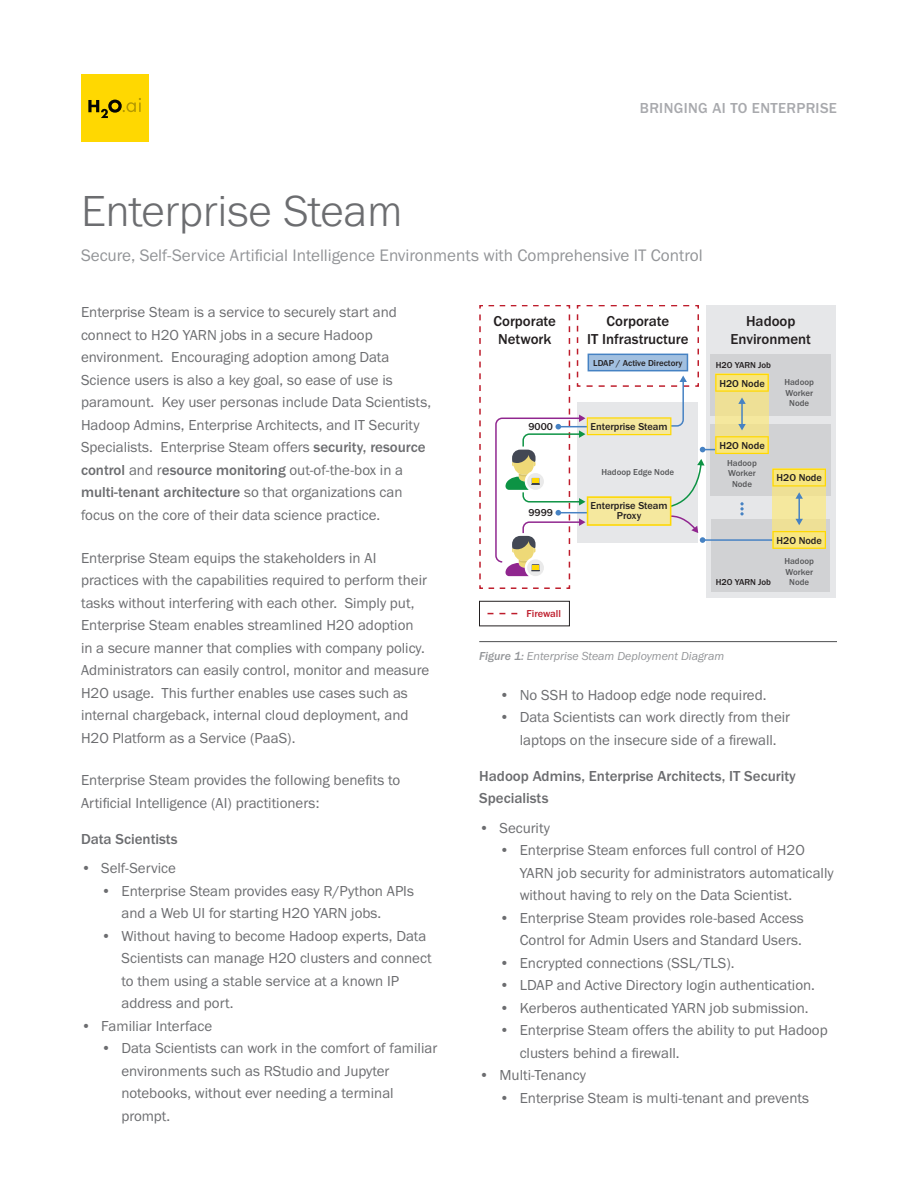
<style>
.page{position:relative;width:918px;height:1188px;background:#fff}
.page>*{position:absolute;margin:0;border:0;box-sizing:border-box;transform-origin:0 0}
.t1{font:300 45px "Franklin Gothic URW";color:#6c6d70}
.t2{font:17.25px "Franklin Gothic URW Boo";color:#939598}
.t3{font:15px/22.5px "Franklin Gothic URW Boo";color:#6c6d70}
.t4{font:500 15px/22.5px "Franklin Gothic URW";color:#6c6d70}
.t5{font:500 15px "Franklin Gothic URW";letter-spacing:.025em;color:#a8a9ad}
.t6{font:500 14.85px/17.9px "Franklin Gothic URW";color:#231f20;text-align:center}
.t7{font:12px "Franklin Gothic URW Boo Ita";color:#939598}
.t8{font:500 10.5px/10.5px "Franklin Gothic URW";color:#231f20;text-align:center}
.t9{font:500 10.5px "Franklin Gothic URW";letter-spacing:-.005em;color:#be1d2c}
.t10{font:500 9px/10.5px "Franklin Gothic URW";color:#57585a;text-align:center}
.t11{font:500 9px "Franklin Gothic URW";color:#231f20}
.s1{font-family:"Franklin Gothic URW";font-weight:500}
.s2{font-family:"Franklin Gothic URW Boo";font-weight:400}
.s3{font-family:"Franklin Gothic URW Med Ita"}
</style>
<div class="page">
<div style="left:81px;top:74px;width:67px;height:68px;background:#ffd801"></div>
<svg style="left:88px;top:98px;width:53px;height:20px"></svg>
<div style="left:706px;top:306px;width:130px;height:292px;background:#e6e7e9"></div>
<div style="left:712px;top:520px;width:118px;height:72px;background:#d1d2d4"></div>
<div style="left:710px;top:354px;width:121px;height:62px;background:#d1d2d4"></div>
<div style="left:710px;top:425px;width:121px;height:71px;background:#d1d2d4"></div>
<svg style="left:479px;top:601px;width:90px;height:25px"></svg>
<svg style="left:479px;top:305px;width:347px;height:285px"></svg>
<hr style="left:479px;top:641px;width:358px;height:1px;background:#4e4f50">
<p class="t5" style="left:640px;top:99px;width:199px">BRINGING AI TO ENTERPRISE</p>
<h1 class="t1" style="left:81px;top:183px;width:323px">Enterprise Steam</h1>
<p class="t2" style="left:81px;top:245px;width:623px">Secure, Self-Service Artificial Intelligence Environments with Comprehensive IT Control</p>
<p class="t3" style="left:81px;top:301px;width:352px">Enterprise Steam is a service to securely start and connect to H2O YARN jobs in a secure Hadoop environment. Encouraging adoption among Data Science users is also a key goal, so ease of use is paramount. Key user personas include Data Scientists, Hadoop Admins, Enterprise Architects, and IT Security Specialists. Enterprise Steam offers <span class="s1">security, resource</span></p>
<p class="t4" style="left:81px;top:458px;width:324px">control <span class="s2">and r</span>esource monitoring <span class="s2">out-of-the-box in a </span>multi-tenant architecture <span class="s2">so that organizations can</span></p>
<p class="t3" style="left:81px;top:503px;width:301px">focus on the core of their data science practice.</p>
<p class="t3" style="left:81px;top:546px;width:350px">Enterprise Steam equips the stakeholders in AI practices with the capabilities required to perform their tasks without interfering with each other. Simply put, Enterprise Steam enables streamlined H2O adoption<br>in a secure manner that complies with company policy.<br>Administrators can easily control, monitor and measure H2O usage. This further enables use cases such as internal chargeback, internal cloud deployment, and H2O Platform as a Service (PaaS).</p>
<p class="t3" style="left:81px;top:769px;width:321px">Enterprise Steam provides the following benefits to<br>Artificial Intelligence (AI) practitioners:</p>
<p class="t4" style="left:81px;top:827px;width:98px">Data Scientists</p>
<p class="t3" style="left:81px;top:856px;width:96px">• Self-Service</p>
<p class="t3" style="left:122px;top:879px;width:294px;text-indent:-20px">• Enterprise Steam provides easy R/Python APIs and a Web UI for starting H2O YARN jobs.</p>
<p class="t3" style="left:122px;top:924px;width:312px;text-indent:-20px">• Without having to become Hadoop experts, Data Scientists can manage H2O clusters and connect to them using a stable service at a known IP address and port.</p>
<p class="t3" style="left:81px;top:1014px;width:133px">• Familiar Interface</p>
<p class="t3" style="left:122px;top:1036px;width:317px;text-indent:-20px">• Data Scientists can work in the comfort of familiar environments such as RStudio and Jupyter notebooks, without ever needing a terminal prompt.</p>
<p class="t6" style="left:493px;top:312px;width:64px">Corporate<br>Network</p>
<p class="t6" style="left:587px;top:312px;width:103px">Corporate<br>IT Infrastructure</p>
<p class="t6" style="left:731px;top:312px;width:82px">Hadoop<br>Environment</p>
<p class="t8" style="left:528px;top:421px;width:26px">9000</p>
<p class="t8" style="left:528px;top:507px;width:26px">9999</p>
<p class="t11" style="left:593px;top:357px;width:91px">LDAP / Active Directory</p>
<p class="t8" style="left:591px;top:421px;width:78px">Enterprise Steam</p>
<p class="t10" style="left:601px;top:467px;width:74px">Hadoop Edge Node</p>
<p class="t8" style="left:591px;top:500px;width:78px">Enterprise Steam<br>Proxy</p>
<p class="t9" style="left:527px;top:607px;width:36px">Firewall</p>
<p class="t11" style="left:716px;top:359px;width:57px">H2O YARN Job</p>
<p class="t8" style="left:719px;top:378px;width:47px">H2O Node</p>
<p class="t8" style="left:719px;top:440px;width:47px">H2O Node</p>
<p class="t10" style="left:784px;top:377px;width:31px">Hadoop<br>Worker<br>Node</p>
<p class="t10" style="left:727px;top:457px;width:31px">Hadoop<br>Worker<br>Node</p>
<p class="t8" style="left:777px;top:472px;width:47px">H2O Node</p>
<p class="t8" style="left:777px;top:535px;width:47px">H2O Node</p>
<p class="t11" style="left:716px;top:576px;width:57px">H2O YARN Job</p>
<p class="t10" style="left:784px;top:556px;width:31px">Hadoop<br>Worker<br>Node</p>
<p class="t7" style="left:479px;top:648px;width:247px"><span class="s3">Figure 1:</span> Enterprise Steam Deployment Diagram</p>
<p class="t3" style="left:500px;top:683px;width:268px">• No SSH to Hadoop edge node required.</p>
<p class="t3" style="left:500px;top:706px;width:292px;text-align:center">• Data Scientists can work directly from their laptops on the insecure side of a firewall.</p>
<p class="t4" style="left:479px;top:764px;width:318px">Hadoop Admins, Enterprise Architects, IT Security<br>Specialists</p>
<p class="t3" style="left:479px;top:816px;width:72px">• Security</p>
<p class="t3" style="left:520px;top:838px;width:315px;text-indent:-20px">• Enterprise Steam enforces full control of H2O<br>YARN job security for administrators automatically without having to rely on the Data Scientist.</p>
<p class="t3" style="left:500px;top:906px;width:306px;text-align:right">• Enterprise Steam provides role-based Access<br>Control for Admin Users and Standard Users.</p>
<p class="t3" style="left:500px;top:951px;width:236px">• Encrypted connections (SSL/TLS).</p>
<p class="t3" style="left:500px;top:973px;width:317px">• LDAP and Active Directory login authentication.</p>
<p class="t3" style="left:500px;top:996px;width:311px">• Kerberos authenticated YARN job submission.</p>
<p class="t3" style="left:520px;top:1018px;width:309px;text-indent:-20px">• Enterprise Steam offers the ability to put Hadoop clusters behind a firewall.</p>
<p class="t3" style="left:479px;top:1063px;width:108px">• Multi-Tenancy</p>
<p class="t3" style="left:500px;top:1086px;width:311px">• Enterprise Steam is multi-tenant and prevents</p>
</div>
